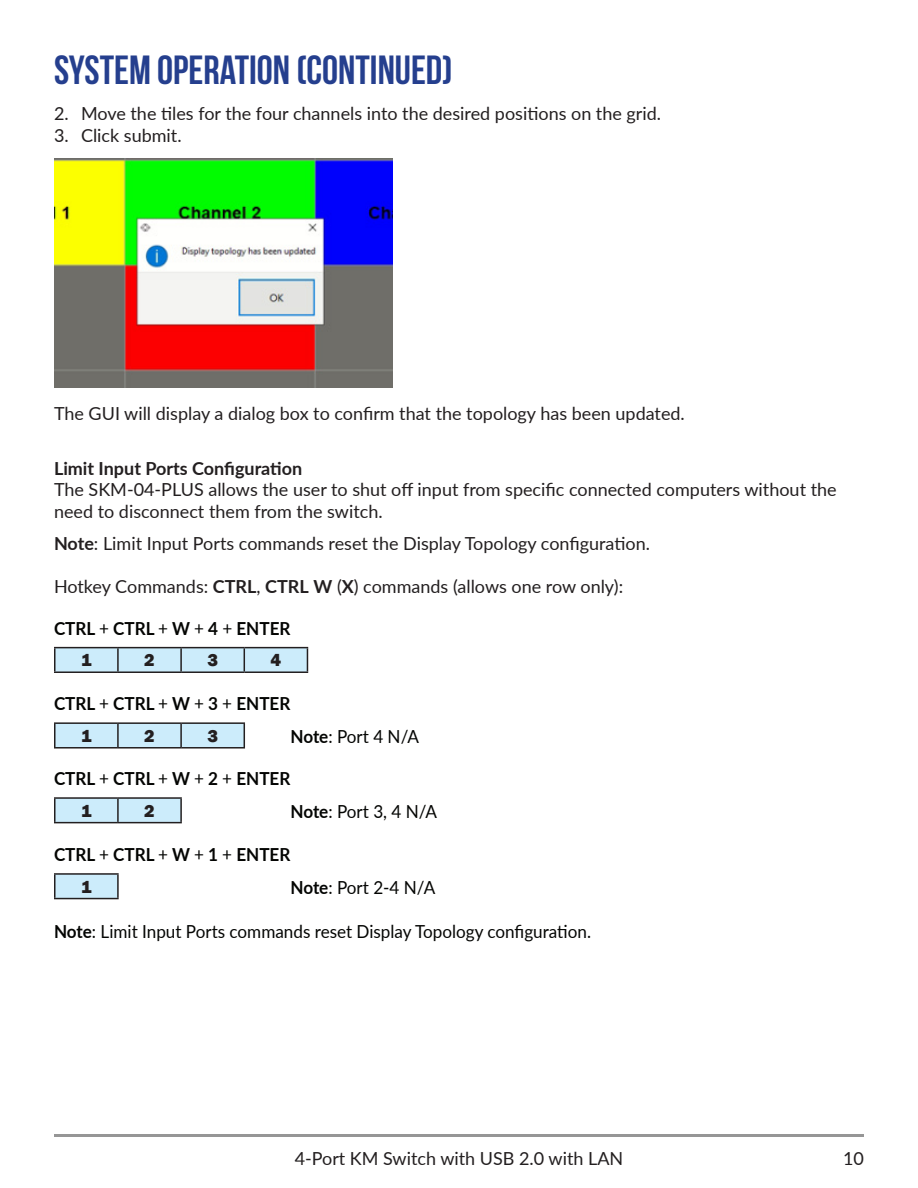
<style>
.page{position:relative;width:918px;height:1188px;background:#fff}
.page>*{position:absolute;margin:0;border:0;box-sizing:border-box;transform-origin:0 0}
.t1{font:700 40.5px "Bebas Neue";color:#253f8e}
.t2{font:18px/21.6px "Lato";color:#231f20}
.t3{font:18px "Lato";color:#040503;scale:.95 1}
.t4{font:700 18px "Lato";color:#040503;scale:.95 1}
.t5{font:700 18px "Lato";color:#231f20}
.t6{font:800 18px "Franklin Gothic";color:#231f20}
.s1{font-weight:700}
.s2{font-weight:400}
</style>
<div class="page">
<hr style="left:54px;top:1134px;width:810px;height:3px;background:#969696">
<hr style="left:54px;top:647px;width:64px;height:1px;background:#231f20">
<hr style="left:54px;top:648px;width:2px;height:23px;background:#231f20">
<hr style="left:118px;top:647px;width:63px;height:1px;background:#231f20">
<hr style="left:181px;top:647px;width:63px;height:1px;background:#231f20">
<hr style="left:244px;top:647px;width:64px;height:1px;background:#231f20">
<svg style="left:55px;top:648px;width:253px;height:23px;background:#c5e3f1"></svg>
<hr style="left:54px;top:671px;width:64px;height:2px;background:#231f20">
<hr style="left:118px;top:671px;width:63px;height:2px;background:#231f20">
<hr style="left:181px;top:671px;width:63px;height:2px;background:#231f20">
<hr style="left:244px;top:671px;width:64px;height:2px;background:#231f20">
<hr style="left:54px;top:722px;width:64px;height:2px;background:#231f20">
<hr style="left:54px;top:724px;width:2px;height:23px;background:#231f20">
<hr style="left:118px;top:722px;width:63px;height:2px;background:#231f20">
<hr style="left:181px;top:722px;width:64px;height:2px;background:#231f20">
<svg style="left:55px;top:723px;width:190px;height:24px;background:#c1deed"></svg>
<hr style="left:54px;top:747px;width:64px;height:2px;background:#231f20">
<hr style="left:118px;top:747px;width:63px;height:2px;background:#231f20">
<hr style="left:181px;top:747px;width:64px;height:2px;background:#231f20">
<div style="left:56px;top:799px;width:124px;height:23px;background:#ccecfb"></div>
<hr style="left:54px;top:797px;width:64px;height:2px;background:#231f20">
<hr style="left:54px;top:799px;width:2px;height:23px;background:#231f20">
<hr style="left:118px;top:797px;width:64px;height:2px;background:#231f20">
<hr style="left:117px;top:799px;width:2px;height:23px;background:#231f20">
<hr style="left:180px;top:799px;width:2px;height:23px;background:#231f20">
<hr style="left:54px;top:822px;width:64px;height:1px;background:#231f20">
<hr style="left:118px;top:822px;width:64px;height:1px;background:#231f20">
<div style="left:55px;top:874px;width:63px;height:25px;background:#ccecfb"></div>
<hr style="left:54px;top:873px;width:65px;height:2px;background:#231f20">
<hr style="left:54px;top:875px;width:2px;height:23px;background:#231f20">
<hr style="left:117px;top:875px;width:2px;height:23px;background:#231f20">
<hr style="left:54px;top:898px;width:65px;height:1px;background:#231f20">
<img style="left:54px;top:159px;width:338px;height:229px">
<p class="t1" style="left:54px;top:48px;width:400px">SYSTEM OPERATION (CONTINUED)</p>
<p class="t2" style="left:54px;top:102px;width:609px">2. Move the tiles for the four channels into the desired positions on the grid.</p>
<p class="t2" style="left:54px;top:124px;width:129px">3. Click submit.</p>
<p class="t2" style="left:54px;top:401px;width:632px">The GUI will display a dialog box to confirm that the topology has been updated.</p>
<p class="t5" style="left:54px;top:455px;width:250px">Limit Input Ports Configuration</p>
<p class="t2" style="left:54px;top:478px;width:784px">The SKM-04-PLUS allows the user to shut off input from specific connected computers without the need to disconnect them from the switch.</p>
<p class="t2" style="left:54px;top:532px;width:598px"><span class="s1">Note</span>: Limit Input Ports commands reset the Display Topology configuration.</p>
<p class="t2" style="left:54px;top:575px;width:571px">Hotkey Commands: <span class="s1">CTRL</span>, <span class="s1">CTRL W</span> (<span class="s1">X</span>) commands (allows one row only):</p>
<p class="t4" style="left:54px;top:616px;width:250px">CTRL <span class="s2">+</span> CTRL <span class="s2">+</span> W <span class="s2">+</span> 4 <span class="s2">+</span> ENTER</p>
<p class="t6" style="left:81px;top:649px;width:12px">1</p>
<p class="t6" style="left:144px;top:649px;width:12px">2</p>
<p class="t6" style="left:207px;top:649px;width:12px">3</p>
<p class="t6" style="left:271px;top:649px;width:12px">4</p>
<p class="t4" style="left:54px;top:691px;width:250px">CTRL <span class="s2">+</span> CTRL <span class="s2">+</span> W <span class="s2">+</span> 3 <span class="s2">+</span> ENTER</p>
<p class="t6" style="left:81px;top:724px;width:12px">1</p>
<p class="t6" style="left:144px;top:724px;width:12px">2</p>
<p class="t6" style="left:207px;top:724px;width:12px">3</p>
<p class="t3" style="left:290px;top:723px;width:137px"><span class="s1">Note</span>: Port 4 N/A</p>
<p class="t4" style="left:54px;top:766px;width:250px">CTRL <span class="s2">+</span> CTRL <span class="s2">+</span> W <span class="s2">+</span> 2 <span class="s2">+</span> ENTER</p>
<p class="t6" style="left:81px;top:799px;width:12px">1</p>
<p class="t6" style="left:144px;top:799px;width:12px">2</p>
<p class="t3" style="left:290px;top:798px;width:156px"><span class="s1">Note</span>: Port 3, 4 N/A</p>
<p class="t4" style="left:54px;top:841px;width:250px">CTRL <span class="s2">+</span> CTRL <span class="s2">+</span> W <span class="s2">+</span> 1 <span class="s2">+</span> ENTER</p>
<p class="t6" style="left:81px;top:875px;width:12px">1</p>
<p class="t3" style="left:290px;top:874px;width:154px"><span class="s1">Note</span>: Port 2-4 N/A</p>
<p class="t3" style="left:54px;top:918px;width:567px"><span class="s1">Note</span>: Limit Input Ports commands reset Display Topology configuration.</p>
<p class="t2" style="left:295px;top:1147px;width:330px">4-Port KM Switch with USB 2.0 with LAN</p>
<p class="t2" style="left:843px;top:1147px;width:22px">10</p>
</div>
